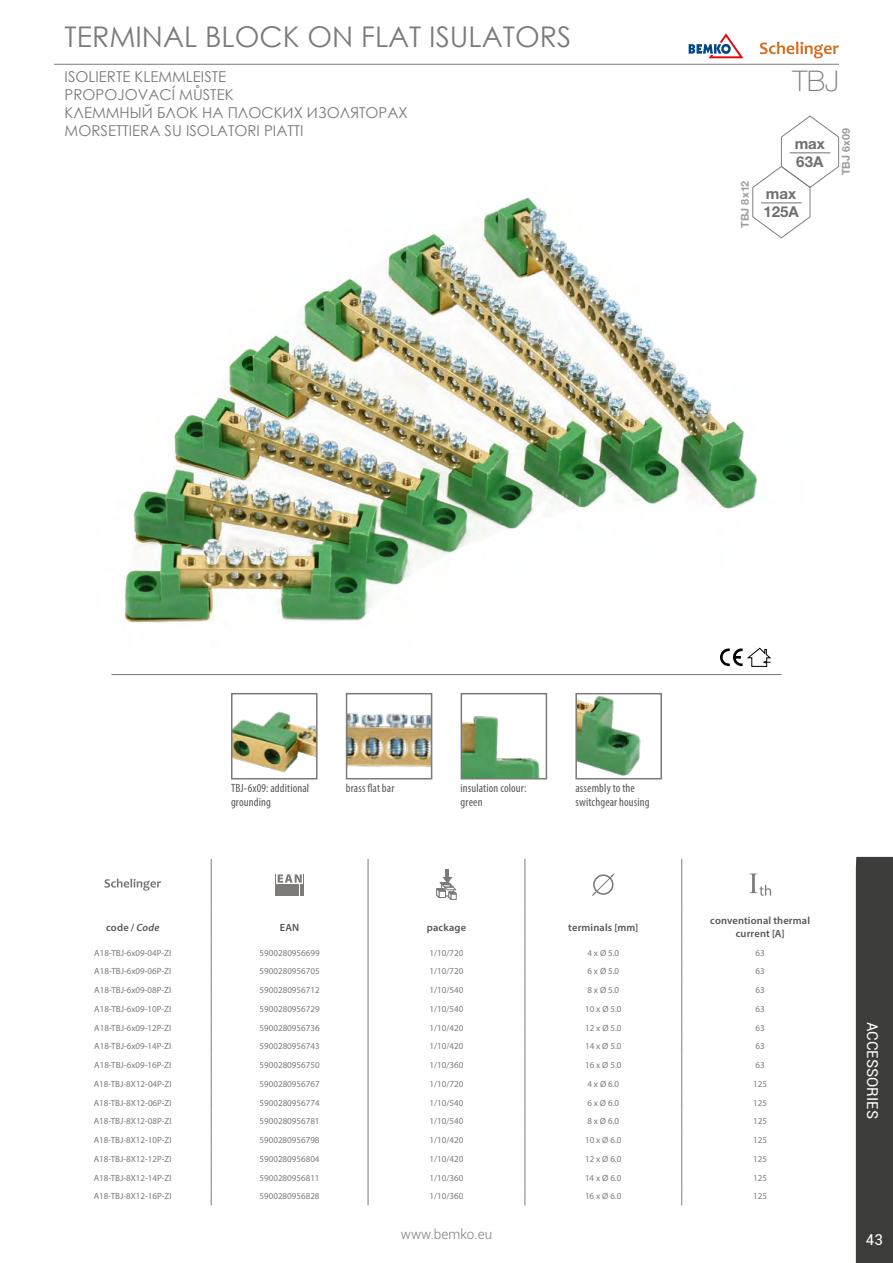
<style>
.page{position:relative;width:893px;height:1263px;background:#fff}
.page>*{position:absolute;margin:0;border:0;box-sizing:border-box;transform-origin:0 0}
.t1{font:28.5px "Century Gothic";color:#7b7b7a}
.t2{font:100 28.5px "Helvetica Neue LT Pro";color:#7b7b7a}
.t3{font:15px/18px "Century Gothic";color:#7b7b7a}
.t4{font:15px "Roboto";letter-spacing:.005em;color:#fff}
.t5{font:700 15px/18.1px "Helvetica Neue LT Pro";color:#706f6f}
.t6{font:300 13.5px "Roboto";color:#7b7b7a}
.t7{font:condensed 12px/13.5px "Myriad Pro";letter-spacing:.01em;color:#575756}
.t8{font:700 10.8px "Helvetica Neue LT Pro";color:#9c9f9f}
.t9{font:600 10.5px/12.6px "Myriad Pro";letter-spacing:.015em;color:#575756;text-align:center}
.t10{font:9px "Myriad Pro";color:#7b7b7a}
.s1{font-style:italic}
</style>
<div class="page">
<hr style="left:54px;top:64px;width:785px;height:1px;background:#7a7c7b">
<div style="left:856px;top:857px;width:37px;height:406px;background:#3c3c3b"></div>
<svg style="left:689px;top:33px;width:54px;height:25px"></svg>
<svg style="left:760px;top:42px;width:79px;height:16px"></svg>
<img style="left:124px;top:197px;width:636px;height:451px">
<img style="left:464px;top:716px;width:76px;height:60px">
<div style="left:461px;top:693px;width:86px;height:86px;border:2px solid #7a7a7a"></div>
<img style="left:578px;top:696px;width:63px;height:80px">
<div style="left:575px;top:693px;width:87px;height:86px;border:2px solid #7a7a7a"></div>
<img style="left:349px;top:713px;width:80px;height:54px">
<div style="left:346px;top:693px;width:86px;height:86px;border:2px solid #7a7a7a"></div>
<img style="left:234px;top:711px;width:81px;height:62px">
<div style="left:231px;top:693px;width:87px;height:86px;border:2px solid #7a7a7a"></div>
<hr style="left:211px;top:859px;width:1px;height:51px;background:#7b7b7a">
<hr style="left:368px;top:859px;width:1px;height:51px;background:#7b7b7a">
<hr style="left:524px;top:859px;width:1px;height:51px;background:#7b7b7a">
<hr style="left:681px;top:859px;width:1px;height:51px;background:#7b7b7a">
<svg style="left:211px;top:943px;width:1px;height:262px"></svg>
<svg style="left:368px;top:943px;width:1px;height:262px"></svg>
<svg style="left:524px;top:943px;width:1px;height:262px"></svg>
<svg style="left:681px;top:943px;width:1px;height:262px"></svg>
<hr style="left:211px;top:910px;width:1px;height:33px;background:#7b7b7a">
<hr style="left:368px;top:910px;width:1px;height:33px;background:#7b7b7a">
<hr style="left:524px;top:910px;width:1px;height:33px;background:#7b7b7a">
<hr style="left:681px;top:910px;width:1px;height:33px;background:#7b7b7a">
<svg style="left:104px;top:879px;width:57px;height:11px"></svg>
<svg style="left:276px;top:874px;width:28px;height:21px"></svg>
<svg style="left:436px;top:869px;width:21px;height:31px"></svg>
<svg style="left:592px;top:873px;width:23px;height:23px"></svg>
<svg style="left:749px;top:873px;width:22px;height:23px"></svg>
<svg style="left:752px;top:115px;width:88px;height:124px"></svg>
<hr style="left:112px;top:674px;width:669px;height:1px;background:#7a7c7b">
<svg style="left:720px;top:648px;width:51px;height:19px"></svg>
<h1 class="t1" style="left:65px;top:17px;width:508px">TERMINAL BLOCK ON FLAT ISULATORS</h1>
<h2 class="t3" style="left:65px;top:68px;width:345px">ISOLIERTE KLEMMLEISTE<br>PROPOJOVACÍ MŮSTEK<br>КЛЕММНЫЙ БЛОК НА ПЛОСКИХ ИЗОЛЯТОРАХ<br>MORSETTIERA SU ISOLATORI PIATTI</h2>
<p class="t8" style="left:738px;top:228px;width:49px;rotate:-90deg">TBJ 8x12</p>
<h1 class="t2" style="left:792px;top:65px;width:48px">TBJ</h1>
<h2 class="t5" style="left:795px;top:134px;width:32px">max<br>63A</h2>
<h2 class="t5" style="left:763px;top:184px;width:37px">max<br>125A</h2>
<p class="t8" style="left:839px;top:175px;width:49px;rotate:-90deg">TBJ 6x09</p>
<h3 class="t7" style="left:231px;top:781px;width:80px">TBJ-6x09: additional</h3>
<h3 class="t7" style="left:346px;top:781px;width:50px">brass flat bar</h3>
<h3 class="t7" style="left:231px;top:795px;width:41px">grounding</h3>
<h3 class="t7" style="left:461px;top:781px;width:67px">insulation colour: green</h3>
<h3 class="t7" style="left:575px;top:781px;width:76px">assembly to the switchgear housing</h3>
<p class="t9" style="left:106px;top:920px;width:55px">code / <span class="s1">Code</span></p>
<p class="t9" style="left:280px;top:920px;width:21px">EAN</p>
<p class="t9" style="left:427px;top:920px;width:41px">package</p>
<p class="t9" style="left:568px;top:920px;width:72px">terminals [mm]</p>
<p class="t9" style="left:710px;top:914px;width:101px">conventional thermal current [A]</p>
<p class="t10" style="left:94px;top:947px;width:79px">A18-TBJ-6x09-04P-ZI</p>
<p class="t10" style="left:260px;top:947px;width:62px">5900280956699</p>
<p class="t10" style="left:430px;top:947px;width:35px">1/10/720</p>
<p class="t10" style="left:587px;top:947px;width:33px">4 x Ø 5.0</p>
<p class="t10" style="left:756px;top:947px;width:11px">63</p>
<p class="t10" style="left:94px;top:966px;width:79px">A18-TBJ-6x09-06P-ZI</p>
<p class="t10" style="left:260px;top:966px;width:62px">5900280956705</p>
<p class="t10" style="left:430px;top:966px;width:35px">1/10/720</p>
<p class="t10" style="left:587px;top:966px;width:33px">6 x Ø 5.0</p>
<p class="t10" style="left:756px;top:966px;width:11px">63</p>
<p class="t10" style="left:94px;top:984px;width:79px">A18-TBJ-6x09-08P-ZI</p>
<p class="t10" style="left:260px;top:984px;width:62px">5900280956712</p>
<p class="t10" style="left:430px;top:984px;width:35px">1/10/540</p>
<p class="t10" style="left:587px;top:984px;width:33px">8 x Ø 5.0</p>
<p class="t10" style="left:756px;top:984px;width:11px">63</p>
<p class="t10" style="left:94px;top:1003px;width:79px">A18-TBJ-6x09-10P-ZI</p>
<p class="t10" style="left:260px;top:1003px;width:62px">5900280956729</p>
<p class="t10" style="left:430px;top:1003px;width:35px">1/10/540</p>
<p class="t10" style="left:585px;top:1003px;width:38px">10 x Ø 5.0</p>
<p class="t10" style="left:755px;top:1003px;width:11px">63</p>
<p class="t10" style="left:94px;top:1022px;width:79px">A18-TBJ-6x09-12P-ZI</p>
<p class="t10" style="left:260px;top:1022px;width:62px">5900280956736</p>
<p class="t10" style="left:430px;top:1022px;width:35px">1/10/420</p>
<p class="t10" style="left:585px;top:1022px;width:38px">12 x Ø 5.0</p>
<p class="t10" style="left:755px;top:1022px;width:11px">63</p>
<p class="t10" style="left:94px;top:1041px;width:79px">A18-TBJ-6x09-14P-ZI</p>
<p class="t10" style="left:260px;top:1041px;width:62px">5900280956743</p>
<p class="t10" style="left:429px;top:1041px;width:35px">1/10/420</p>
<p class="t10" style="left:585px;top:1041px;width:38px">14 x Ø 5.0</p>
<p class="t10" style="left:755px;top:1041px;width:11px">63</p>
<p class="t10" style="left:94px;top:1059px;width:79px">A18-TBJ-6x09-16P-ZI</p>
<p class="t10" style="left:260px;top:1059px;width:62px">5900280956750</p>
<p class="t10" style="left:429px;top:1059px;width:35px">1/10/360</p>
<p class="t10" style="left:585px;top:1059px;width:38px">16 x Ø 5.0</p>
<p class="t10" style="left:755px;top:1059px;width:11px">63</p>
<p class="t10" style="left:94px;top:1078px;width:80px">A18-TBJ-8X12-04P-ZI</p>
<p class="t10" style="left:260px;top:1078px;width:62px">5900280956767</p>
<p class="t10" style="left:429px;top:1078px;width:35px">1/10/720</p>
<p class="t10" style="left:587px;top:1078px;width:33px">4 x Ø 6.0</p>
<p class="t10" style="left:753px;top:1078px;width:15px">125</p>
<p class="t10" style="left:94px;top:1097px;width:80px">A18-TBJ-8X12-06P-ZI</p>
<p class="t10" style="left:260px;top:1097px;width:62px">5900280956774</p>
<p class="t10" style="left:429px;top:1097px;width:35px">1/10/540</p>
<p class="t10" style="left:587px;top:1097px;width:33px">6 x Ø 6.0</p>
<p class="t10" style="left:753px;top:1097px;width:15px">125</p>
<p class="t10" style="left:94px;top:1116px;width:80px">A18-TBJ-8X12-08P-ZI</p>
<p class="t10" style="left:260px;top:1116px;width:62px">5900280956781</p>
<p class="t10" style="left:429px;top:1116px;width:35px">1/10/540</p>
<p class="t10" style="left:587px;top:1116px;width:33px">8 x Ø 6.0</p>
<p class="t10" style="left:753px;top:1116px;width:15px">125</p>
<p class="t10" style="left:94px;top:1134px;width:80px">A18-TBJ-8X12-10P-ZI</p>
<p class="t10" style="left:260px;top:1134px;width:62px">5900280956798</p>
<p class="t10" style="left:429px;top:1134px;width:35px">1/10/420</p>
<p class="t10" style="left:585px;top:1134px;width:38px">10 x Ø 6.0</p>
<p class="t10" style="left:753px;top:1134px;width:15px">125</p>
<p class="t10" style="left:94px;top:1153px;width:80px">A18-TBJ-8X12-12P-ZI</p>
<p class="t10" style="left:260px;top:1153px;width:62px">5900280956804</p>
<p class="t10" style="left:429px;top:1153px;width:35px">1/10/420</p>
<p class="t10" style="left:585px;top:1153px;width:38px">12 x Ø 6.0</p>
<p class="t10" style="left:753px;top:1153px;width:15px">125</p>
<p class="t10" style="left:94px;top:1172px;width:80px">A18-TBJ-8X12-14P-ZI</p>
<p class="t10" style="left:260px;top:1172px;width:62px">5900280956811</p>
<p class="t10" style="left:429px;top:1172px;width:35px">1/10/360</p>
<p class="t10" style="left:585px;top:1172px;width:38px">14 x Ø 6.0</p>
<p class="t10" style="left:753px;top:1172px;width:15px">125</p>
<p class="t10" style="left:94px;top:1191px;width:80px">A18-TBJ-8X12-16P-ZI</p>
<p class="t10" style="left:260px;top:1191px;width:62px">5900280956828</p>
<p class="t10" style="left:429px;top:1191px;width:35px">1/10/360</p>
<p class="t10" style="left:585px;top:1191px;width:38px">16 x Ø 6.0</p>
<p class="t10" style="left:753px;top:1191px;width:15px">125</p>
<h3 class="t6" style="left:401px;top:1224px;width:93px">www.bemko.eu</h3>
<h2 class="t4" style="left:883px;top:1021px;width:99px;rotate:90deg">ACCESSORIES</h2>
<h2 class="t4" style="left:866px;top:1229px;width:18px">43</h2>
</div>
